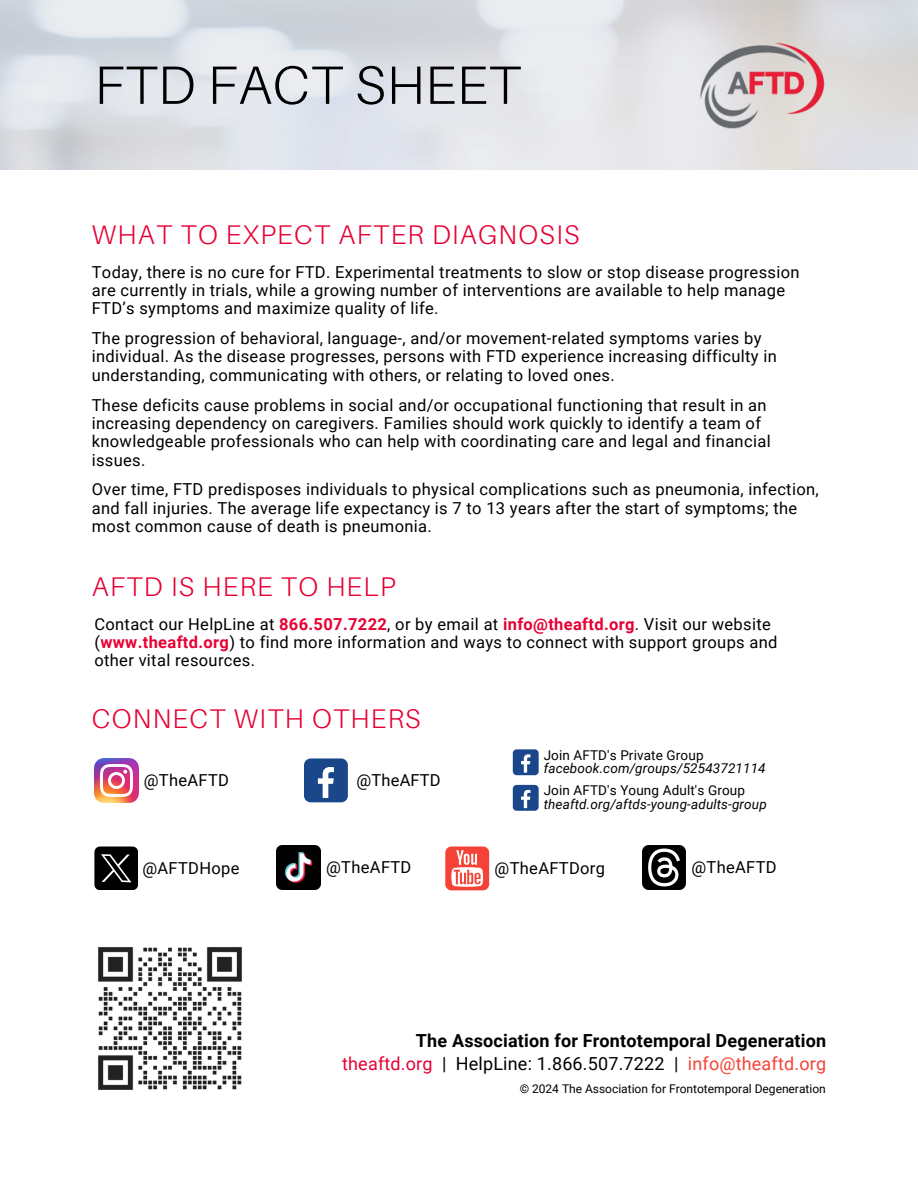
<style>
.page{position:relative;width:918px;height:1188px;background:#fff}
.page>*{position:absolute;margin:0;border:0;box-sizing:border-box;transform-origin:0 0}
.t1{font:300 54px "Aileron";letter-spacing:.01em;color:#000}
.t2{font:300 27px "Aileron";letter-spacing:.05em;color:#e70033}
.t3{font:700 18px "Roboto";letter-spacing:.01em;color:#000}
.t4{font:18px "Roboto";letter-spacing:.01em;color:#000}
.t5{font:18px "Roboto";letter-spacing:.01em;color:#f44336}
.t6{font:16.5px/18.3px "Roboto";letter-spacing:.02em;color:#000}
.t7{font:italic 13.5px "Roboto";letter-spacing:.01em;color:#000}
.t8{font:13.5px "Roboto";letter-spacing:.01em;color:#000}
.t9{font:12px "Roboto";color:#000}
.s1{font-weight:700;color:#e70033}
.s2{color:#e70033}
</style>
<div class="page">
<div style="left:513px;top:785px;width:26px;height:26px;background:#1a4789;border-radius:4px"></div>
<svg style="left:521px;top:790px;width:9px;height:18px"></svg>
<div style="left:304px;top:758px;width:44px;height:44px;background:#1a4789;border-radius:7px"></div>
<svg style="left:318px;top:767px;width:16px;height:31px"></svg>
<div style="left:445px;top:847px;width:44px;height:43px;background:#f44336;border-radius:6px"></div>
<svg style="left:451px;top:850px;width:32px;height:37px"></svg>
<img style="left:94px;top:758px;width:44px;height:44px">
<img style="left:276px;top:845px;width:44px;height:44px">
<img style="left:699px;top:40px;width:128px;height:89px">
<svg style="left:94px;top:847px;width:44px;height:43px;background:#242424"></svg>
<div style="left:96px;top:848px;width:40px;height:40px;border:1px solid #000;border-radius:5px"></div>
<img style="left:98px;top:947px;width:144px;height:143px">
<div style="left:513px;top:749px;width:26px;height:26px;background:#1a4789;border-radius:4px"></div>
<svg style="left:521px;top:754px;width:9px;height:19px"></svg>
<img style="left:642px;top:845px;width:44px;height:44px">
<p class="t1" style="left:94px;top:51px;width:428px">FTD FACT SHEET</p>
<h4 class="t2" style="left:92px;top:217px;width:489px">WHAT TO EXPECT AFTER DIAGNOSIS</h4>
<p class="t6" style="left:92px;top:263px;width:709px">Today, there is no cure for FTD. Experimental treatments to slow or stop disease progression are currently in trials, while a growing number of interventions are available to help manage<br>FTD’s symptoms and maximize quality of life.</p>
<h5 class="t6" style="left:92px;top:329px;width:687px">The progression of behavioral, language-, and/or movement-related symptoms varies by individual. As the disease progresses, persons with FTD experience increasing difficulty in understanding, communicating with others, or relating to loved ones.</h5>
<h5 class="t6" style="left:92px;top:396px;width:680px">These deficits cause problems in social and/or occupational functioning that result in an increasing dependency on caregivers. Families should work quickly to identify a team of knowledgeable professionals who can help with coordinating care and legal and financial issues.</h5>
<p class="t6" style="left:92px;top:481px;width:728px">Over time, FTD predisposes individuals to physical complications such as pneumonia, infection, and fall injuries. The average life expectancy is 7 to 13 years after the start of symptoms; the most common cause of death is pneumonia.</p>
<p class="t2" style="left:92px;top:569px;width:305px">AFTD IS HERE TO HELP</p>
<h5 class="t6" style="left:94px;top:615px;width:685px">Contact our HelpLine at <span class="s1">866.507.7222</span>, or by email at <span class="s1">info@theaftd.org</span>. Visit our website (<span class="s1">www.theaftd.org</span>) to find more information and ways to connect with support groups and other vital resources.</h5>
<h4 class="t2" style="left:92px;top:702px;width:331px">CONNECT WITH OTHERS</h4>
<h4 class="t6" style="left:144px;top:771px;width:87px">@TheAFTD</h4>
<h4 class="t6" style="left:142px;top:859px;width:99px">@AFTDHope</h4>
<h1 class="t6" style="left:357px;top:771px;width:86px">@TheAFTD</h1>
<h4 class="t6" style="left:326px;top:858px;width:87px">@TheAFTD</h4>
<h2 class="t8" style="left:544px;top:747px;width:161px">Join AFTD's Private Group</h2>
<p class="t7" style="left:544px;top:761px;width:224px">facebook.com/groups/52543721114</p>
<p class="t8" style="left:544px;top:783px;width:203px">Join AFTD's Young Adult's Group</p>
<p class="t7" style="left:544px;top:796px;width:225px">theaftd.org/aftds-young-adults-group</p>
<h2 class="t6" style="left:495px;top:859px;width:112px">@TheAFTDorg</h2>
<p class="t6" style="left:691px;top:858px;width:87px">@TheAFTD</p>
<h4 class="t3" style="left:416px;top:1030px;width:412px">The Association for Frontotemporal Degeneration</h4>
<p class="t9" style="left:520px;top:1081px;width:308px">© 2024 The Association for Frontotemporal Degeneration</p>
<h5 class="t4" style="left:342px;top:1054px;width:338px"><span class="s2">theaftd.org</span> | HelpLine: 1.866.507.7222 |</h5>
<p class="t5" style="left:688px;top:1054px;width:140px">info@theaftd.org</p>
</div>
